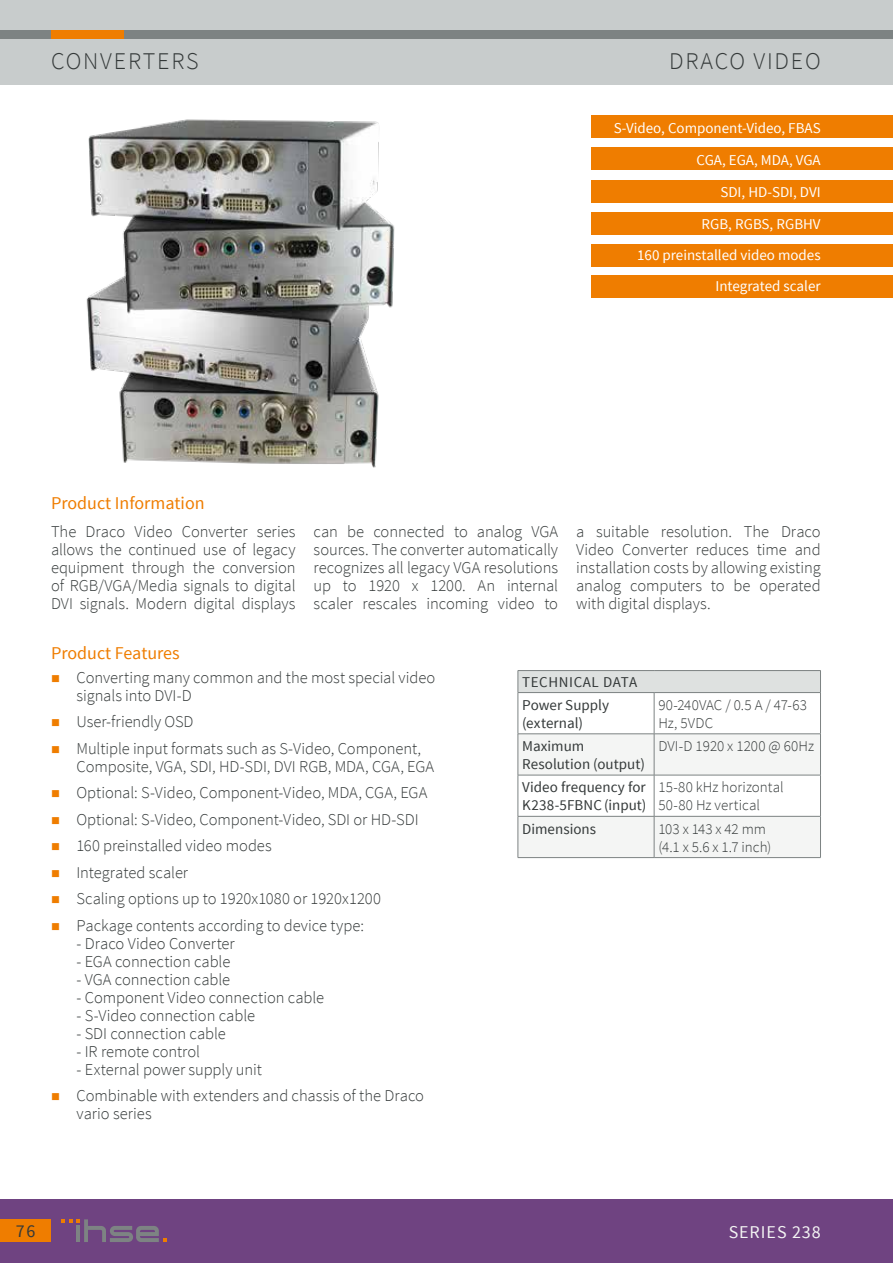
<style>
.page{position:relative;width:893px;height:1263px;background:#fff}
.page>*{position:absolute;margin:0;border:0;box-sizing:border-box;transform-origin:0 0}
.t1{font:300 24px "Source Sans Pro";letter-spacing:.075em;color:#343939}
.t2{font:18px "Source Sans Pro";color:#ef7d00}
.t3{font:18px "Source Sans Pro";letter-spacing:.05em;color:#f4f5f4}
.t4{font:18px "Source Sans Pro";color:#343939}
.t5{font:300 16.5px/18px "Source Sans Pro";letter-spacing:-.005em;color:#343939}
.t6{font:15px/32.2px "Source Sans Pro";color:#fff;text-align:right}
.t7{font:300 15px/18px "Source Sans Pro";color:#343939}
.t8{font:15px/18px "Source Sans Pro";letter-spacing:.005em;color:#343939}
</style>
<div class="page">
<img style="left:86px;top:119px;width:309px;height:349px">
<div style="left:0;top:1199px;width:893px;height:64px;background:#6f4381"></div>
<div style="left:0;top:1219px;width:51px;height:23px;background:#ef7d00"></div>
<div style="left:0;top:0;width:893px;height:85px;background:#c8cccc"></div>
<div style="left:119px;top:30px;width:774px;height:8px;background:#7d8383"></div>
<div style="left:51px;top:30px;width:72px;height:8px;background:#ef7d00"></div>
<div style="left:0;top:30px;width:51px;height:8px;background:#7d8383"></div>
<svg style="left:61px;top:1219px;width:106px;height:23px"></svg>
<div style="left:591px;top:115px;width:302px;height:23px;background:#ef7d00"></div>
<div style="left:591px;top:212px;width:302px;height:22px;background:#ef7d00"></div>
<div style="left:591px;top:180px;width:302px;height:22px;background:#ef7d00"></div>
<div style="left:591px;top:148px;width:302px;height:22px;background:#ef7d00"></div>
<div style="left:591px;top:244px;width:302px;height:23px;background:#ef7d00"></div>
<div style="left:591px;top:275px;width:302px;height:23px;background:#ef7d00"></div>
<div style="left:518px;top:670px;width:302px;height:22px;background:#dee1e0"></div>
<svg style="left:519px;top:734px;width:301px;height:123px"></svg>
<hr style="left:654px;top:693px;width:1px;height:41px;background:#7d8383">
<hr style="left:518px;top:733px;width:136px;height:1px;background:#7d8383">
<hr style="left:654px;top:733px;width:167px;height:1px;background:#7d8383">
<hr style="left:654px;top:734px;width:1px;height:41px;background:#7d8383">
<hr style="left:518px;top:775px;width:136px;height:1px;background:#7d8383">
<hr style="left:654px;top:775px;width:167px;height:1px;background:#7d8383">
<hr style="left:654px;top:775px;width:1px;height:41px;background:#7d8383">
<hr style="left:518px;top:816px;width:136px;height:1px;background:#7d8383">
<hr style="left:654px;top:816px;width:167px;height:1px;background:#7d8383">
<hr style="left:654px;top:816px;width:1px;height:41px;background:#7d8383">
<hr style="left:518px;top:857px;width:136px;height:1px;background:#7d8383">
<hr style="left:654px;top:857px;width:167px;height:1px;background:#7d8383">
<hr style="left:518px;top:670px;width:136px;height:1px;background:#7d8383">
<svg style="left:518px;top:671px;width:1px;height:21px"></svg>
<hr style="left:654px;top:670px;width:167px;height:1px;background:#7d8383">
<svg style="left:820px;top:671px;width:1px;height:21px"></svg>
<hr style="left:518px;top:692px;width:1px;height:42px;background:#7d8383">
<hr style="left:820px;top:692px;width:1px;height:42px;background:#7d8383">
<hr style="left:518px;top:734px;width:1px;height:41px;background:#7d8383">
<hr style="left:820px;top:734px;width:1px;height:41px;background:#7d8383">
<hr style="left:518px;top:775px;width:1px;height:41px;background:#7d8383">
<hr style="left:820px;top:775px;width:1px;height:41px;background:#7d8383">
<hr style="left:518px;top:816px;width:1px;height:41px;background:#7d8383">
<hr style="left:820px;top:816px;width:1px;height:41px;background:#7d8383">
<hr style="left:518px;top:692px;width:136px;height:1px;background:#7d8383">
<hr style="left:654px;top:692px;width:166px;height:1px;background:#7d8383">
<h1 class="t1" style="left:51px;top:46px;width:149px">CONVERTERS</h1>
<h1 class="t1" style="left:669px;top:46px;width:153px">DRACO VIDEO</h1>
<p class="t6" style="left:614px;top:112px;width:208px">S-Video, Component-Video, FBAS<br>CGA, EGA, MDA, VGA<br>SDI, HD-SDI, DVI<br>RGB, RGBS, RGBHV</p>
<p class="t6" style="left:637px;top:240px;width:185px;line-height:30.8px">160 preinstalled video modes<br>Integrated scaler</p>
<p class="t2" style="left:51px;top:492px;width:155px">Product Information</p>
<p class="t5" style="left:51px;top:522px;width:246px;text-align:justify">The Draco Video Converter series allows the continued use of legacy equipment through the conversion of RGB/VGA/Media signals to digital DVI signals. Modern digital displays</p>
<p class="t5" style="left:314px;top:522px;width:246px;text-align:justify">can be connected to analog VGA sources. The converter automatically recognizes all legacy VGA resolutions up to 1920 x 1200. An internal scaler rescales incoming video to</p>
<p class="t5" style="left:576px;top:522px;width:246px;text-align:justify">a suitable resolution. The Draco Video Converter reduces time and installation costs by allowing existing analog computers to be operated with digital displays.</p>
<p class="t2" style="left:51px;top:641px;width:130px">Product Features</p>
<p class="t5" style="left:77px;top:668px;width:360px">Converting many common and the most special video signals into DVI-D</p>
<p class="t5" style="left:77px;top:709px;width:346px;line-height:26.5px">User-friendly OSD<br>Multiple input formats such as S-Video, Component,</p>
<p class="t5" style="left:77px;top:753px;width:359px;line-height:26.5px">Composite, VGA, SDI, HD-SDI, DVI RGB, MDA, CGA, EGA Optional: S-Video, Component-Video, MDA, CGA, EGA Optional: S-Video, Component-Video, SDI or HD-SDI 160 preinstalled video modes<br>Integrated scaler<br>Scaling options up to 1920x1080 or 1920x1200<br>Package contents according to device type:</p>
<p class="t5" style="left:77px;top:934px;width:160px">- Draco Video Converter</p>
<p class="t5" style="left:77px;top:952px;width:155px">- EGA connection cable</p>
<p class="t5" style="left:77px;top:970px;width:155px">- VGA connection cable</p>
<p class="t5" style="left:77px;top:988px;width:249px">- Component Video connection cable</p>
<p class="t5" style="left:77px;top:1006px;width:180px">- S-Video connection cable</p>
<p class="t5" style="left:77px;top:1024px;width:151px">- SDI connection cable</p>
<p class="t5" style="left:77px;top:1042px;width:125px">- IR remote control</p>
<p class="t5" style="left:77px;top:1056px;width:349px;line-height:26.5px">- External power supply unit<br>Combinable with extenders and chassis of the Draco</p>
<p class="t5" style="left:77px;top:1105px;width:77px">vario series</p>
<p class="t8" style="left:522px;top:671px;width:117px;line-height:22.6px">TECHNICAL DATA<br>Power Supply</p>
<p class="t8" style="left:522px;top:714px;width:62px">(external)</p>
<p class="t7" style="left:658px;top:696px;width:150px">90-240VAC / 0.5 A / 47-63<br>Hz, 5VDC</p>
<p class="t8" style="left:522px;top:737px;width:124px">Maximum<br>Resolution (output)</p>
<p class="t7" style="left:658px;top:737px;width:157px">DVI-D 1920 x 1200 @ 60Hz</p>
<p class="t8" style="left:522px;top:779px;width:126px">Video frequency for<br>K238-5FBNC(input)</p>
<p class="t7" style="left:658px;top:778px;width:127px">15-80 kHz horizontal<br>50-80 Hz vertical</p>
<p class="t8" style="left:522px;top:820px;width:75px">Dimensions</p>
<p class="t7" style="left:658px;top:820px;width:115px">103 x 143 x 42 mm (4.1 x 5.6 x 1.7 inch)</p>
<p class="t4" style="left:16px;top:1220px;width:21px">76</p>
<p class="t3" style="left:729px;top:1220px;width:93px">SERIES 238</p>
</div>
